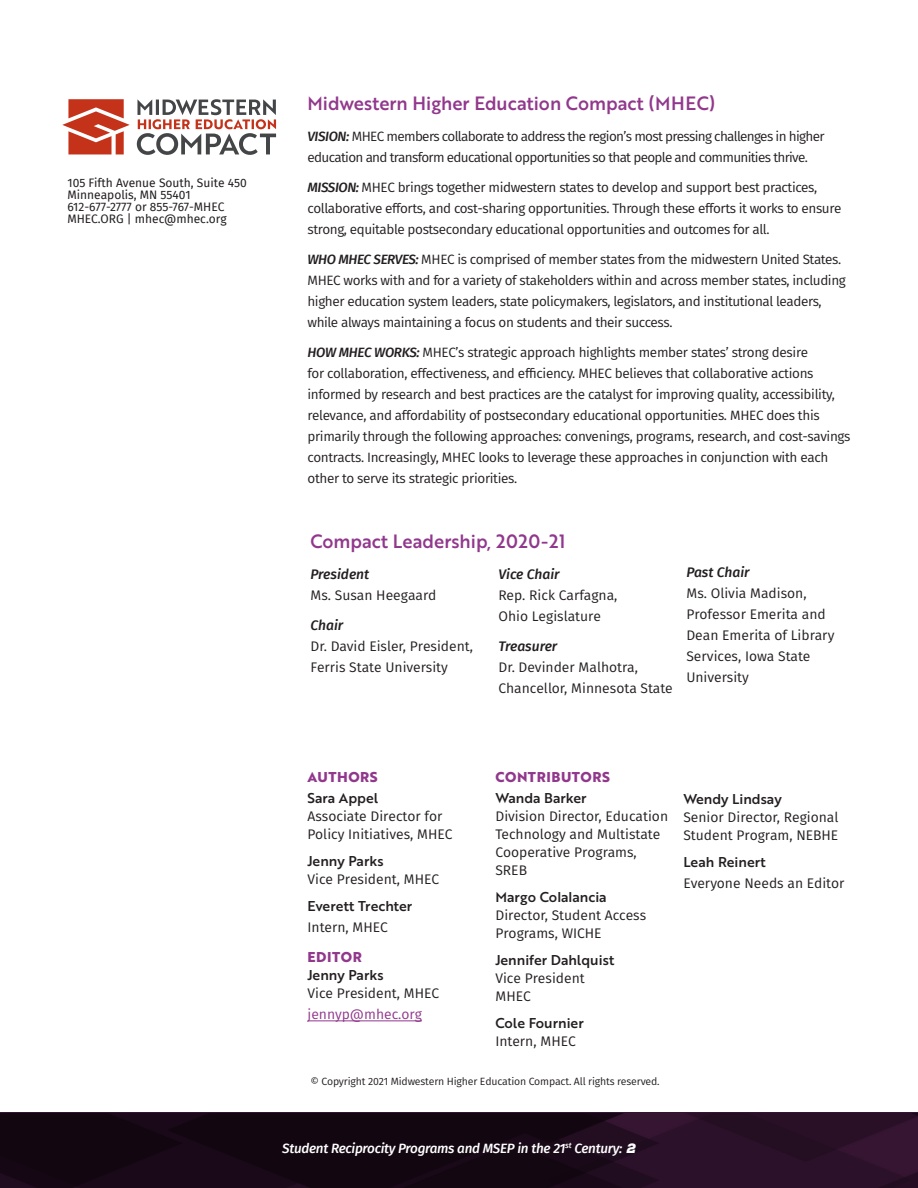
<style>
.page{position:relative;width:918px;height:1188px;background:#fff}
.page>*{position:absolute;margin:0;border:0;box-sizing:border-box;transform-origin:0 0}
.t1{font:18.75px "Brother 1816 Medium";color:#91388c}
.t2{font:13.8px/21px "Fira Sans";color:#231f20}
.t3{font:13.8px "Brother 1816 Medium";color:#231f20}
.t4{font:italic 500 13.8px "Fira Sans";color:#231f20}
.t5{font:700 13.8px "Brother 1816 Extra";letter-spacing:.04em;color:#91388c}
.t6{font:13.8px "Fira Sans";color:#91388c}
.t7{font:500 13.8px "Brother 1816 Printed";color:#231f20}
.t8{font:13.5px/21px "Fira Sans";letter-spacing:-.03em;color:#231f20}
.t9{font:13.5px/21px "Fira Sans";letter-spacing:-.05em;color:#231f20}
.t10{font:italic 500 13.5px "Fira Sans";letter-spacing:-.02em;color:#fff}
.t11{font:12px/12px "Fira Sans";color:#231f20}
.t12{font:10.5px "Fira Sans";letter-spacing:-.015em;color:#231f20}
.s1{font-weight:500;font-style:italic}
.s2{font-family:"Nexa Slab";font-weight:900}
</style>
<div class="page">
<div style="left:0;top:1112px;width:918px;height:76px;background:linear-gradient(to right,#0c040b,#2b1129)"></div>
<svg style="left:62px;top:99px;width:214px;height:56px"></svg>
<hr style="left:308px;top:1021px;width:114px;height:1px;background:#91388c">
<p class="t11" style="left:68px;top:176px;width:181px">105 Fifth Avenue South, Suite 450<br>Minneapolis, MN 55401<br>612-677-2777 or 855-767-MHEC<br>MHEC.ORG | mhec@mhec.org</p>
<h1 class="t1" style="left:308px;top:89px;width:409px">Midwestern Higher Education Compact (MHEC)</h1>
<p class="t9" style="left:308px;top:126px;width:519px"><span class="s1">VISION:</span> MHEC members collaborate to address the region’s most pressing challenges in higher education and transform educational opportunities so that people and communities thrive.</p>
<p class="t8" style="left:308px;top:177px;width:535px"><span class="s1">MISSION:</span> MHEC brings together midwestern states to develop and support best practices, collaborative efforts, and cost-sharing opportunities. Through these efforts it works to ensure strong, equitable postsecondary educational opportunities and outcomes for all.</p>
<p class="t8" style="left:308px;top:249px;width:540px"><span class="s1">WHO MHEC SERVES:</span> MHEC is comprised of member states from the midwestern United States.<br>MHEC works with and for a variety of stakeholders within and across member states, including higher education system leaders, state policymakers, legislators, and institutional leaders, while always maintaining a focus on students and their success.</p>
<p class="t8" style="left:308px;top:342px;width:545px"><span class="s1">HOW MHEC WORKS:</span> MHEC’s strategic approach highlights member states’ strong desire<br>for collaboration, effectiveness, and efficiency. MHEC believes that collaborative actions informed by research and best practices are the catalyst for improving quality, accessibility, relevance, and affordability of postsecondary educational opportunities. MHEC does this primarily through the following approaches: convenings, programs, research, and cost-savings contracts. Increasingly, MHEC looks to leverage these approaches in conjunction with each other to serve its strategic priorities.</p>
<h1 class="t1" style="left:310px;top:527px;width:257px">Compact Leadership, 2020-21</h1>
<p class="t4" style="left:310px;top:563px;width:60px">President</p>
<p class="t2" style="left:310px;top:584px;width:128px">Ms. Susan Heegaard</p>
<p class="t4" style="left:310px;top:614px;width:34px">Chair</p>
<p class="t2" style="left:310px;top:635px;width:164px">Dr. David Eisler, President,<br>Ferris State University</p>
<p class="t4" style="left:498px;top:563px;width:63px">Vice Chair</p>
<p class="t2" style="left:498px;top:584px;width:121px">Rep. Rick Carfagna,<br>Ohio Legislature</p>
<p class="t4" style="left:498px;top:635px;width:60px">Treasurer</p>
<p class="t2" style="left:498px;top:656px;width:176px">Dr. Devinder Malhotra,<br>Chancellor, Minnesota State</p>
<p class="t4" style="left:686px;top:561px;width:65px">Past Chair</p>
<p class="t2" style="left:686px;top:582px;width:150px">Ms. Olivia Madison,<br>Professor Emerita and<br>Dean Emerita of Library<br>Services, Iowa State<br>University</p>
<p class="t5" style="left:308px;top:767px;width:72px">AUTHORS</p>
<p class="t7" style="left:308px;top:788px;width:72px">Sara Appel</p>
<p class="t2" style="left:308px;top:807px;width:147px;line-height:18px">Associate Director for<br>Policy Initiatives, MHEC</p>
<p class="t3" style="left:308px;top:851px;width:78px">Jenny Parks</p>
<p class="t2" style="left:308px;top:869px;width:133px">Vice President, MHEC</p>
<p class="t3" style="left:308px;top:896px;width:106px">Everett Trechter</p>
<p class="t2" style="left:308px;top:917px;width:82px">Intern, MHEC</p>
<p class="t5" style="left:308px;top:947px;width:56px">EDITOR</p>
<p class="t3" style="left:308px;top:965px;width:78px">Jenny Parks</p>
<p class="t2" style="left:308px;top:983px;width:133px">Vice President, MHEC</p>
<p class="t6" style="left:308px;top:1004px;width:116px">jennyp@mhec.org</p>
<p class="t5" style="left:495px;top:767px;width:116px">CONTRIBUTORS</p>
<p class="t3" style="left:495px;top:788px;width:93px">Wanda Barker</p>
<p class="t2" style="left:495px;top:807px;width:174px;line-height:18px">Division Director, Education<br>Technology and Multistate<br>Cooperative Programs,<br>SREB</p>
<p class="t3" style="left:495px;top:887px;width:113px">Margo Colalancia</p>
<p class="t2" style="left:495px;top:906px;width:152px;line-height:18px">Director, Student Access<br>Programs, WICHE</p>
<p class="t3" style="left:495px;top:950px;width:120px">Jennifer Dahlquist</p>
<p class="t2" style="left:495px;top:969px;width:91px;line-height:18px">Vice President<br>MHEC</p>
<p class="t3" style="left:495px;top:1013px;width:90px">Cole Fournier</p>
<p class="t2" style="left:495px;top:1031px;width:82px">Intern, MHEC</p>
<p class="t12" style="left:310px;top:1074px;width:351px">© Copyright 2021 Midwestern Higher Education Compact. All rights reserved.</p>
<p class="t3" style="left:683px;top:789px;width:100px">Wendy Lindsay</p>
<p class="t2" style="left:683px;top:808px;width:157px;line-height:18px">Senior Director, Regional<br>Student Program, NEBHE</p>
<p class="t3" style="left:683px;top:852px;width:84px">Leah Reinert</p>
<p class="t2" style="left:683px;top:872px;width:163px">Everyone Needs an Editor</p>
<p class="t10" style="left:282px;top:1137px;width:355px">Student Reciprocity Programs and MSEP in the 21<sup>st</sup> Century: <span class="s2">2</span></p>
</div>
